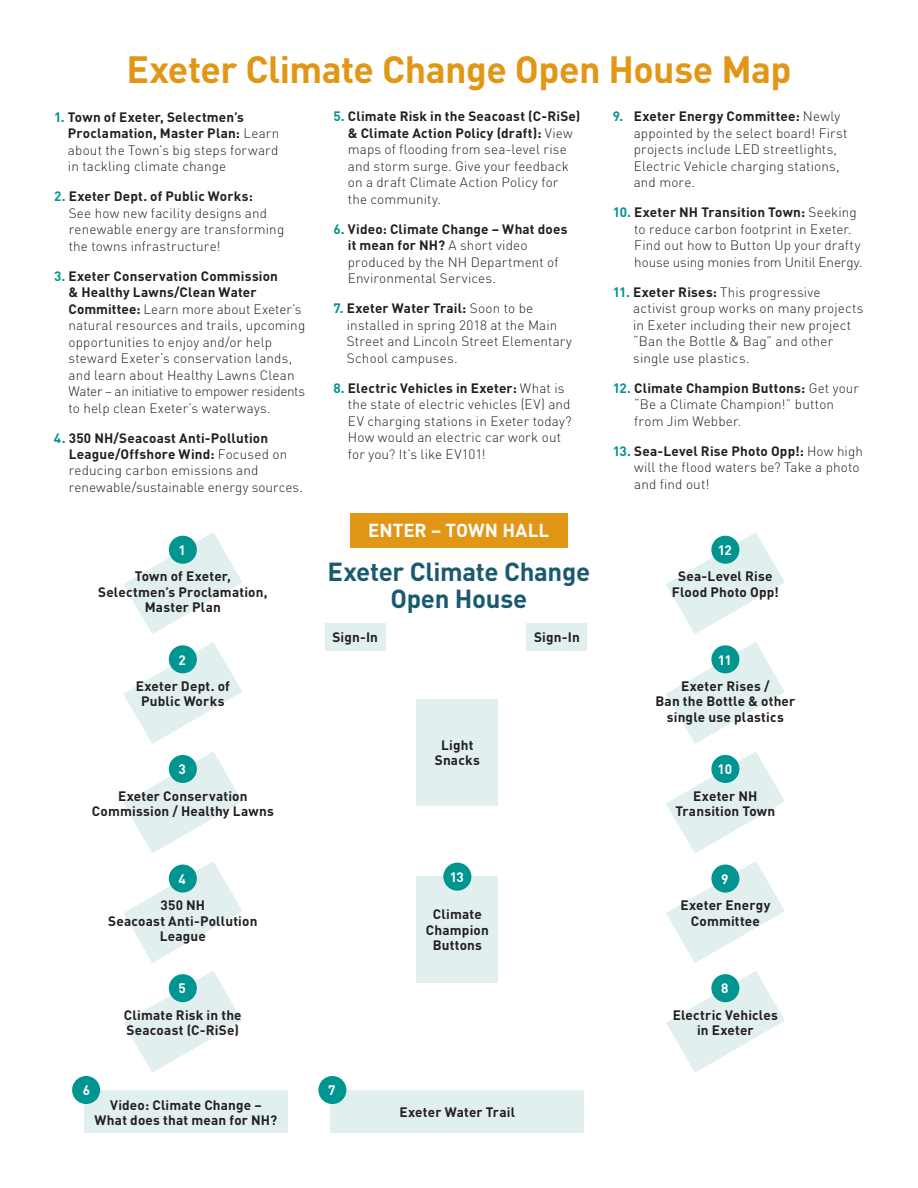
<style>
.page{position:relative;width:918px;height:1188px;background:#fff}
.page>*{position:absolute;margin:0;border:0;box-sizing:border-box;transform-origin:0 0}
.t1{font:700 37.5px "DINOT";letter-spacing:-.015em;color:#e29616}
.t2{font:700 25.8px/27px "DINOT";letter-spacing:-.01em;color:#1a5a70;text-align:center}
.t3{font:700 18.6px "DINOT";color:#fff}
.t4{font:300 13.5px/16.5px "DINOT";letter-spacing:.01em;color:#231f20}
.t5{font:700 13.5px/15.3px "DINOT";letter-spacing:.015em;color:#231f20;text-align:center}
.t6{font:700 13.5px "DINOT";letter-spacing:-.035em;color:#fff}
.s1{font-weight:700;color:#009590}
.s2{font-weight:700}
</style>
<div class="page">
<svg style="left:123px;top:532px;width:119px;height:102px"></svg>
<div style="left:169px;top:536px;width:28px;height:28px;background:#009590;border-radius:50%"></div>
<svg style="left:666px;top:532px;width:119px;height:102px"></svg>
<div style="left:711px;top:536px;width:28px;height:28px;background:#009590;border-radius:50%"></div>
<svg style="left:123px;top:752px;width:119px;height:101px"></svg>
<div style="left:169px;top:755px;width:28px;height:28px;background:#009590;border-radius:50%"></div>
<svg style="left:666px;top:752px;width:119px;height:101px"></svg>
<div style="left:711px;top:755px;width:28px;height:28px;background:#009590;border-radius:50%"></div>
<svg style="left:124px;top:642px;width:118px;height:102px"></svg>
<div style="left:169px;top:645px;width:28px;height:28px;background:#009590;border-radius:50%"></div>
<svg style="left:666px;top:642px;width:119px;height:102px"></svg>
<div style="left:711px;top:645px;width:28px;height:28px;background:#009590;border-radius:50%"></div>
<svg style="left:123px;top:861px;width:119px;height:102px"></svg>
<div style="left:169px;top:865px;width:28px;height:28px;background:#009590;border-radius:50%"></div>
<svg style="left:666px;top:861px;width:119px;height:102px"></svg>
<div style="left:711px;top:865px;width:28px;height:28px;background:#009590;border-radius:50%"></div>
<svg style="left:124px;top:971px;width:118px;height:102px"></svg>
<div style="left:169px;top:974px;width:28px;height:28px;background:#009590;border-radius:50%"></div>
<svg style="left:666px;top:971px;width:119px;height:102px"></svg>
<div style="left:711px;top:974px;width:28px;height:28px;background:#009590;border-radius:50%"></div>
<div style="left:84px;top:1091px;width:204px;height:42px;background:#e1f0ef"></div>
<div style="left:331px;top:1091px;width:253px;height:42px;background:#e1f0ef"></div>
<div style="left:350px;top:513px;width:217px;height:34px;background:#e29616"></div>
<div style="left:72px;top:1076px;width:28px;height:28px;background:#009590;border-radius:50%"></div>
<div style="left:318px;top:1076px;width:28px;height:28px;background:#009590;border-radius:50%"></div>
<div style="left:417px;top:876px;width:81px;height:107px;background:#e1f0ef"></div>
<div style="left:443px;top:863px;width:28px;height:28px;background:#009590;border-radius:50%"></div>
<div style="left:417px;top:699px;width:81px;height:107px;background:#e1f0ef"></div>
<div style="left:325px;top:623px;width:60px;height:28px;background:#e1f0ef"></div>
<div style="left:527px;top:623px;width:60px;height:28px;background:#e1f0ef"></div>
<h1 class="t1" style="left:126px;top:45px;width:667px">Exeter Climate Change Open House Map</h1>
<p class="t4" style="left:68px;top:108px;width:213px;text-indent:-14px"><span class="s1">1.</span> <span class="s2">Town of Exeter, Selectmen’s<br>Proclamation, Master Plan:</span> Learn about the Town’s big steps forward in tackling climate change</p>
<p class="t4" style="left:69px;top:188px;width:217px;text-indent:-15px"><span class="s1">2.</span> <span class="s2">Exeter Dept. of Public Works:<br></span>See how new facility designs and renewable energy are transforming the towns infrastructure!</p>
<p class="t4" style="left:69px;top:267px;width:238px;text-indent:-15px"><span class="s1">3.</span> <span class="s2">Exeter Conservation Commission<br>&amp; Healthy Lawns/Clean Water Committee:</span> Learn more about Exeter’s natural resources and trails, upcoming opportunities to enjoy and/or help steward Exeter’s conservation lands, and learn about Healthy Lawns Clean Water – an initiative to empower residents to help clean Exeter’s waterways.</p>
<p class="t4" style="left:69px;top:429px;width:236px;text-indent:-15px"><span class="s1">4.</span> <span class="s2">350 NH/Seacoast Anti-Pollution League/Offshore Wind:</span> Focused on reducing carbon emissions and renewable/sustainable energy sources.</p>
<p class="t6" style="left:179px;top:541px;width:9px">1</p>
<p class="t5" style="left:98px;top:569px;width:171px">Town of Exeter,<br>Selectmen’s Proclamation,<br>Master Plan</p>
<p class="t6" style="left:179px;top:651px;width:9px">2</p>
<p class="t5" style="left:136px;top:678px;width:96px">Exeter Dept. of<br>Public Works</p>
<p class="t6" style="left:179px;top:760px;width:9px">3</p>
<p class="t5" style="left:92px;top:788px;width:183px">Exeter Conservation<br>Commission / Healthy Lawns</p>
<p class="t6" style="left:179px;top:870px;width:9px">4</p>
<p class="t5" style="left:108px;top:897px;width:151px">350 NH<br>Seacoast Anti-Pollution<br>League</p>
<p class="t6" style="left:179px;top:980px;width:9px">5</p>
<p class="t5" style="left:124px;top:1007px;width:119px;text-align:left">Climate Risk in the<br>Seacoast (C-RiSe)</p>
<p class="t4" style="left:348px;top:108px;width:234px;text-indent:-14px"><span class="s1">5.</span> <span class="s2">Climate Risk in the Seacoast (C-RiSe) &amp; Climate Action Policy (draft):</span> View maps of flooding from sea-level rise and storm surge. Give your feedback on a draft Climate Action Policy for the community.</p>
<p class="t4" style="left:348px;top:221px;width:221px;text-indent:-14px"><span class="s1">6.</span> <span class="s2">Video: Climate Change – What does it mean for NH?</span> A short video produced by the NH Department of<br>Environmental Services.</p>
<p class="t4" style="left:347px;top:300px;width:227px;text-indent:-14px"><span class="s1">7.</span> <span class="s2">Exeter Water Trail:</span> Soon to be installed in spring 2018 at the Main<br>Street and Lincoln Street Elementary<br>School campuses.</p>
<p class="t4" style="left:348px;top:380px;width:225px;text-indent:-15px"><span class="s1">8.</span> <span class="s2">Electric Vehicles in Exeter:</span> What is the state of electric vehicles (EV) and EV charging stations in Exeter today?<br>How would an electric car work out for you? It’s like EV101!</p>
<h3 class="t3" style="left:368px;top:518px;width:182px">ENTER – TOWN HALL</h3>
<h2 class="t2" style="left:328px;top:557px;width:264px">Exeter Climate Change<br>Open House</h2>
<p class="t5" style="left:534px;top:629px;width:47px">Sign-In</p>
<p class="t5" style="left:332px;top:629px;width:47px">Sign-In</p>
<p class="t5" style="left:435px;top:737px;width:46px">Light<br>Snacks</p>
<p class="t6" style="left:450px;top:868px;width:16px">13</p>
<p class="t5" style="left:426px;top:906px;width:64px">Climate<br>Champion<br>Buttons</p>
<p class="t6" style="left:83px;top:1081px;width:9px">6</p>
<p class="t6" style="left:328px;top:1081px;width:9px">7</p>
<p class="t5" style="left:95px;top:1097px;width:184px">Video: Climate Change –<br>What does that mean for NH?</p>
<p class="t5" style="left:400px;top:1104px;width:117px">Exeter Water Trail</p>
<p class="t4" style="left:634px;top:108px;width:215px;text-indent:-21px"><span class="s1">9.</span> <span class="s2">Exeter Energy Committee:</span> Newly appointed by the select board! First projects include LED streetlights,<br>Electric Vehicle charging stations, and more.</p>
<p class="t4" style="left:634px;top:204px;width:230px;text-indent:-22px"><span class="s1">10.</span> <span class="s2">Exeter NH Transition Town:</span> Seeking to reduce carbon footprint in Exeter.<br>Find out how to Button Up your drafty house using monies from Unitil Energy.</p>
<p class="t4" style="left:633px;top:284px;width:232px;text-indent:-21px"><span class="s1">11.</span> <span class="s2">Exeter Rises:</span> This progressive activist group works on many projects in Exeter including their new project “Ban the Bottle &amp; Bag” and other single use plastics.</p>
<p class="t4" style="left:634px;top:380px;width:226px;text-indent:-22px"><span class="s1">12.</span> <span class="s2">Climate Champion Buttons:</span> Get your “Be a Climate Champion!” button from Jim Webber.</p>
<p class="t4" style="left:634px;top:443px;width:230px;text-indent:-21px"><span class="s1">13.</span> <span class="s2">Sea-Level Rise Photo Opp!:</span> How high will the flood waters be? Take a photo and find out!</p>
<p class="t6" style="left:718px;top:541px;width:16px">12</p>
<p class="t5" style="left:672px;top:569px;width:109px">Sea-Level Rise<br>Flood Photo Opp!</p>
<p class="t6" style="left:718px;top:651px;width:15px">11</p>
<p class="t5" style="left:655px;top:678px;width:141px">Exeter Rises /<br>Ban the Bottle &amp; other single use plastics</p>
<p class="t6" style="left:718px;top:760px;width:16px">10</p>
<p class="t5" style="left:675px;top:788px;width:101px">Exeter NH<br>Transition Town</p>
<p class="t6" style="left:721px;top:870px;width:9px">9</p>
<p class="t5" style="left:680px;top:897px;width:91px">Exeter Energy<br>Committee</p>
<p class="t6" style="left:721px;top:980px;width:9px">8</p>
<p class="t5" style="left:673px;top:1007px;width:107px">Electric Vehicles in Exeter</p>
</div>
